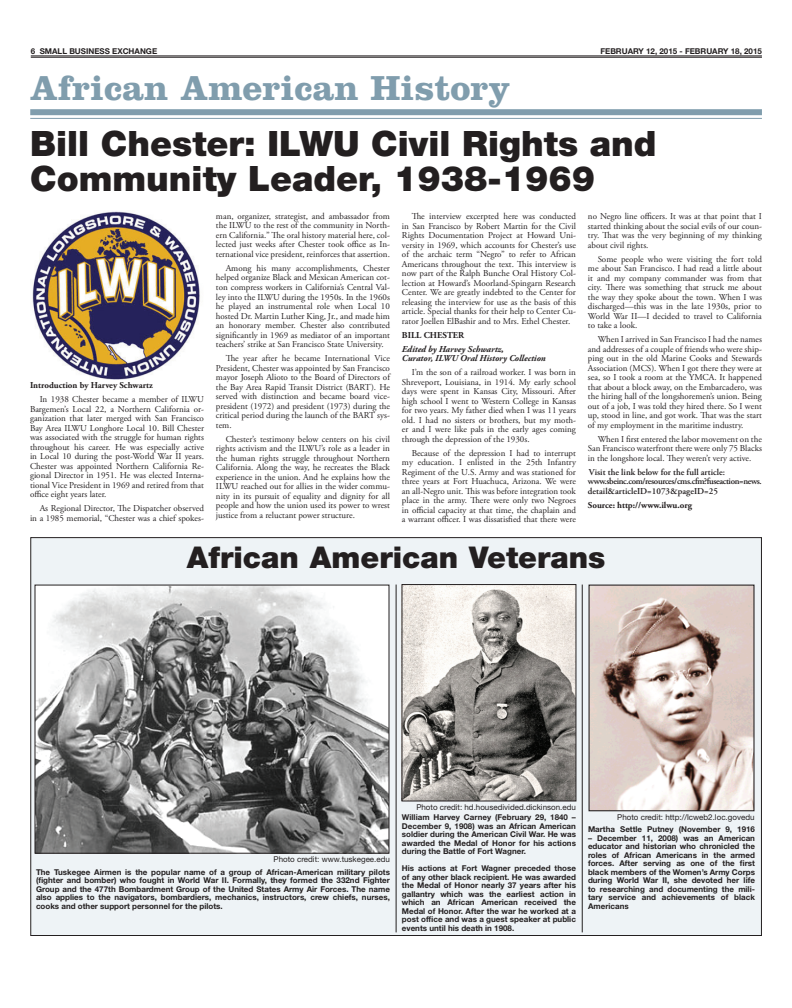
<style>
.page{position:relative;width:792px;height:1008px;background:#fff}
.page>*{position:absolute;margin:0;border:0;box-sizing:border-box;transform-origin:0 0}
.t1{font:700 36px "Clarendon LT Std";color:#809dad}
.t2{font:900 35px/35px "Helvetica Neue";color:#231f20}
.t3{font:900 30px "Helvetica Neue LT Std";color:#231f20}
.t4{font:9px/9.5px "Adobe Garamond Pro";color:#231f20;text-align:justify}
.t5{font:600 9px/9.5px "Adobe Garamond Pro";color:#231f20}
.t6{font:700 9px "Adobe Garamond Pro";color:#231f20}
.t7{font:italic 700 9px/9.5px "Adobe Garamond Pro";color:#231f20}
.t8{font:700 8px/8.5px "Helvetica Neue LT Std";color:#231f20;text-align:justify}
.t9{font:8px "Helvetica Neue LT Std";color:#231f20}
</style>
<div class="page">
<hr style="left:31px;top:56px;width:731px;height:1px;background:#231f20">
<hr style="left:31px;top:57px;width:731px;height:1px;background:#231f20">
<div style="left:30px;top:109px;width:732px;height:6px;background:#809dad"></div>
<hr style="left:30px;top:118px;width:732px;height:1px;background:#809dad">
<img style="left:32px;top:211px;width:168px;height:169px">
<div style="left:31px;top:538px;width:730px;height:398px;background:#eef3f6"></div>
<hr style="left:396px;top:585px;width:1px;height:347px;background:#231f20">
<img style="left:36px;top:587px;width:352px;height:265px">
<div style="left:34px;top:585px;width:356px;height:269px;border:1px solid #231f20"></div>
<hr style="left:582px;top:585px;width:1px;height:347px;background:#231f20">
<img style="left:403px;top:586px;width:171px;height:214px">
<div style="left:401px;top:584px;width:175px;height:218px;border:1px solid #231f20"></div>
<img style="left:591px;top:587px;width:162px;height:222px">
<p class="t8" style="left:31px;top:46px;width:16px">6 small</p>
<p class="t8" style="left:69px;top:46px;width:6px">business</p>
<p class="t8" style="left:112px;top:46px;width:44px">exchange</p>
<p class="t8" style="left:600px;top:46px;width:12px">February</p>
<p class="t8" style="left:646px;top:46px;width:51px">12, 2015 - February</p>
<p class="t8" style="left:731px;top:46px;width:33px">18, 2015</p>
<h1 class="t1" style="left:30px;top:66px;width:482px">African American History</h1>
<h2 class="t2" style="left:30px;top:126px;width:628px">Bill Chester: ILWU Civil Rights and<br>Community Leader, 1938-1969</h2>
<p class="t4" style="left:216px;top:212px;width:176px">man, organizer, strategist, and ambassador from the ILWU to the rest of the community in North&shy;ern California.” The oral history material here, col&shy;lected just weeks after Chester took office as In&shy;ternational vice president, reinforces that assertion.</p>
<p class="t4" style="left:216px;top:264px;width:176px;text-indent:10px">Among his many accomplishments, Chester helped organize Black and Mexican American cot&shy;ton compress workers in California’s Central Val&shy;ley into the ILWU during the 1950s. In the 1960s he played an instrumental role when Local 10 hosted Dr. Martin Luther King, Jr., and made him an honorary member. Chester also contributed significantly in 1969 as mediator of an important teachers’ strike at San Francisco State University.</p>
<p class="t4" style="left:216px;top:354px;width:176px;text-indent:10px">The year after he became International Vice President, Chester was appointed by San Francisco mayor Joseph Alioto to the Board of Directors of the Bay Area Rapid Transit District (BART). He served with distinction and became board vice&shy;president (1972) and president (1973) during the critical period during the launch of the BART sys&shy;tem.</p>
<p class="t4" style="left:216px;top:434px;width:176px;text-indent:10px">Chester’s testimony below centers on his civil rights activism and the ILWU’s role as a leader in the human rights struggle throughout Northern California. Along the way, he recreates the Black experience in the union. And he explains how the ILWU reached out for allies in the wider commu&shy;nity in its pursuit of equality and dignity for all people and how the union used its power to wrest justice from a reluctant power structure.</p>
<p class="t4" style="left:402px;top:212px;width:176px;text-indent:10px">The interview excerpted here was conducted in San Francisco by Robert Martin for the Civil Rights Documentation Project at Howard Uni&shy;versity in 1969, which accounts for Chester’s use of the archaic term “Negro” to refer to African Americans throughout the text. This interview is now part of the Ralph Bunche Oral History Col&shy;lection at Howard’s Moorland-Spingarn Research Center. We are greatly indebted to the Center for releasing the interview for use as the basis of this article. Special thanks for their help to Center Cu&shy;rator Joellen ElBashir and to Mrs. Ethel Chester.</p>
<p class="t6" style="left:402px;top:330px;width:64px">BILL CHESTER</p>
<p class="t7" style="left:402px;top:344px;width:145px">Edited by Harvey Schwartz,<br>Curator, ILWU Oral History Collection</p>
<p class="t4" style="left:402px;top:368px;width:176px;text-indent:10px">I’m the son of a railroad worker. I was born in Shreveport, Louisiana, in 1914. My early school days were spent in Kansas City, Missouri. After high school I went to Western College in Kansas for two years. My father died when I was 11 years old. I had no sisters or brothers, but my moth&shy;er and I were like pals in the early ages coming through the depression of the 1930s.</p>
<p class="t4" style="left:402px;top:448px;width:176px;text-indent:10px">Because of the depression I had to interrupt my education. I enlisted in the 25th Infantry Regiment of the U.S. Army and was stationed for three years at Fort Huachuca, Arizona. We were an all-Negro unit. This was before integration took place in the army. There were only two Negroes in official capacity at that time, the chaplain and a warrant officer. I was dissatisfied that there were</p>
<p class="t4" style="left:588px;top:212px;width:176px">no Negro line officers. It was at that point that I started thinking about the social evils of our coun&shy;try. That was the very beginning of my thinking about civil rights.</p>
<p class="t4" style="left:588px;top:254px;width:176px;text-indent:10px">Some people who were visiting the fort told me about San Francisco. I had read a little about it and my company commander was from that city. There was something that struck me about the way they spoke about the town. When I was discharged—this was in the late 1930s, prior to World War II—I decided to travel to California to take a look.</p>
<p class="t4" style="left:588px;top:335px;width:176px;text-indent:10px">When I arrived in San Francisco I had the names and addresses of a couple of friends who were ship&shy;ping out in the old Marine Cooks and Stewards Association (MCS). When I got there they were at sea, so I took a room at the YMCA. It happened that about a block away, on the Embarcadero, was the hiring hall of the longshoremen’s union. Being out of a job, I was told they hired there. So I went up, stood in line, and got work. That was the start of my employment in the maritime industry.</p>
<p class="t4" style="left:588px;top:435px;width:175px;text-indent:10px">When I first entered the labor movement on the San Francisco waterfront there were only 75 Blacks in the longshore local. They weren’t very active.</p>
<p class="t5" style="left:588px;top:467px;width:175px">Visit the link below for the full article: www.sbeinc.com/resources/cms.cfm?fuseaction=news. detail&amp;articleID=1073&amp;pageID=25</p>
<p class="t6" style="left:588px;top:500px;width:106px">Source: http://www.ilwu.org</p>
<h3 class="t3" style="left:187px;top:540px;width:420px">African American Veterans</h3>
<p class="t6" style="left:30px;top:380px;width:124px">Introduction by Harvey Schwartz</p>
<p class="t4" style="left:30px;top:395px;width:176px;text-indent:10px">In 1938 Chester became a member of ILWU Bargemen’s Local 22, a Northern California or&shy;ganization that later merged with San Francisco Bay Area ILWU Longhore Local 10. Bill Chester was associated with the struggle for human rights throughout his career. He was especially active in Local 10 during the post-World War II years.<br>Chester was appointed Northern California Re&shy;gional Director in 1951. He was elected Interna&shy;tional Vice President in 1969 and retired from that office eight years later.</p>
<p class="t4" style="left:30px;top:504px;width:176px;text-align:right">As Regional Director, The Dispatcher observed<br>in a 1985 memorial, “Chester was a chief spokes-</p>
<p class="t9" style="left:274px;top:855px;width:118px">Photo credit: www.tuskegee.edu</p>
<p class="t8" style="left:36px;top:868px;width:356px">The Tuskegee Airmen is the popular name of a group of African-American military pilots (fighter and bomber) who fought in World War II. Formally, they formed the 332nd Fighter Group and the 477th Bombardment Group of the United States Army Air Forces. The name also applies to the navigators, bombardiers, mechanics, instructors, crew chiefs, nurses, cooks and other support personnel for the pilots.</p>
<p class="t9" style="left:416px;top:803px;width:161px">Photo credit: hd.housedivided.dickinson.edu</p>
<p class="t8" style="left:402px;top:813px;width:175px">William Harvey Carney (February 29, 1840 – December 9, 1908) was an African American soldier during the American Civil War. He was awarded the Medal of Honor for his actions during the Battle of Fort Wagner.</p>
<p class="t8" style="left:402px;top:864px;width:175px">His actions at Fort Wagner preceded those of any other black recipient. He was awarded the Medal of Honor nearly 37 years after his gallantry which was the earliest action in which an African American received the Medal of Honor. After the war he worked at a post office and was a guest speaker at public events until his death in 1908.</p>
<p class="t9" style="left:617px;top:813px;width:139px">Photo credit: http://lcweb2.loc.govedu</p>
<p class="t8" style="left:588px;top:825px;width:169px">Martha Settle Putney (November 9, 1916</p>
<p class="t8" style="left:588px;top:833px;width:169px">– December 11, 2008) was an American educator and historian who chronicled the roles of African Americans in the armed forces. After serving as one of the first black members of the Women’s Army Corps during World War II, she devoted her life to researching and documenting the mili&shy;tary service and achievements of black Americans</p>
</div>
